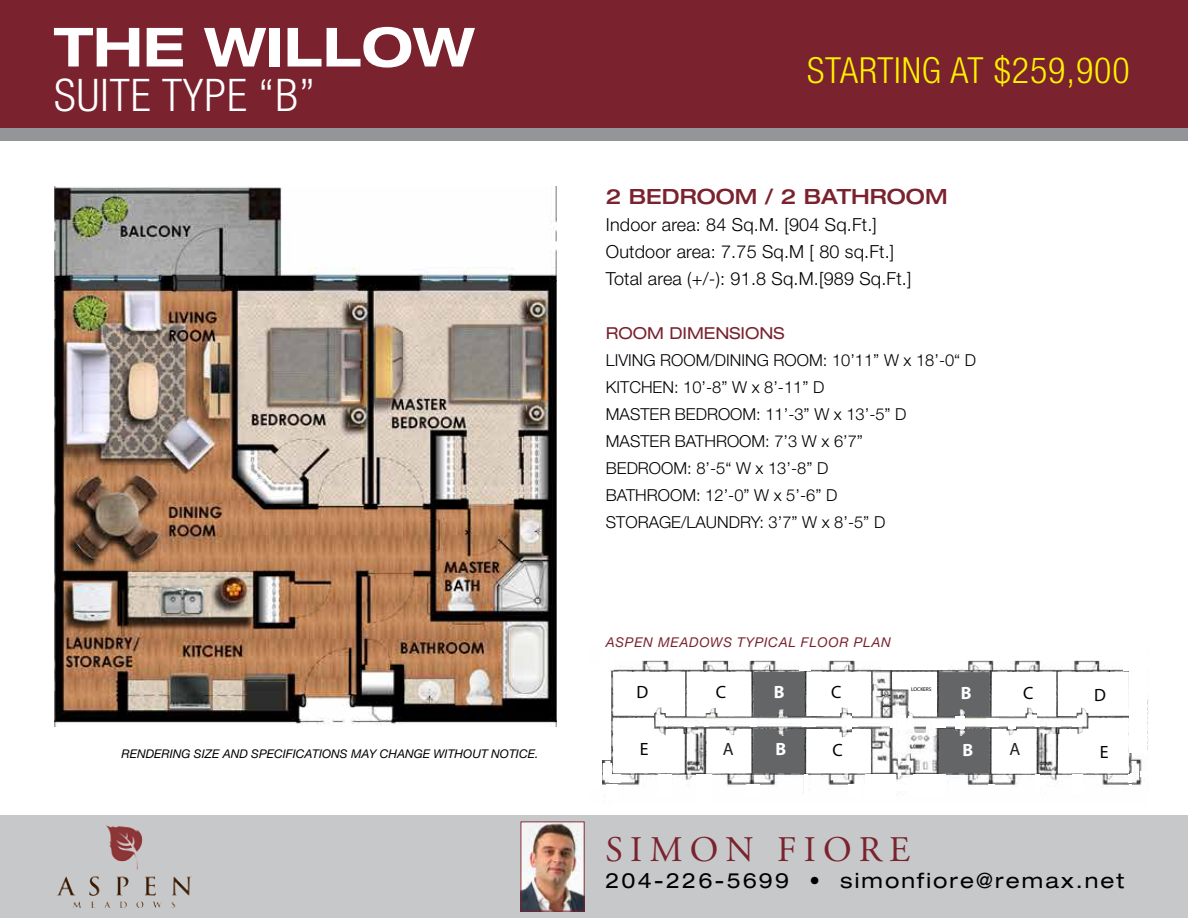
<style>
.page{position:relative;width:1188px;height:918px;background:#fff}
.page>*{position:absolute;margin:0;border:0;box-sizing:border-box;transform-origin:0 0}
.t1{font:700 expanded 54px "Helvetica Neue";color:#fff}
.t2{font:300 condensed 45px "Helvetica Neue";letter-spacing:.025em;color:#fff}
.t3{font:300 condensed 36px "Helvetica Neue";letter-spacing:.025em;color:#fff200}
.t4{font:36px "Adobe Garamond Pro";letter-spacing:.2em;color:#7a232e}
.t5{font:expanded 21px "Helvetica Neue";letter-spacing:.1em;color:#000}
.t6{font:500 expanded 21px "Helvetica Neue";color:#7a232e}
.t7{font:300 18px/27px "Helvetica Neue";letter-spacing:.01em;color:#000}
.t8{font:17.85px "Myriad Pro";color:#000}
.t9{font:700 17.85px "Myriad Pro";color:#fff}
.t10{font:17.85px "Myriad Pro";color:#231f20}
.t11{font:300 16.5px/27px "Helvetica Neue";color:#000}
.t12{font:expanded 16.5px "Helvetica Neue";color:#7a232e}
.t13{font:italic 13.5px "Helvetica Neue";letter-spacing:.05em;color:#7a232e}
.t14{font:italic 12px "Helvetica Neue";color:#000}
.t15{font:5.4px "Myriad Pro";color:#000}
</style>
<div class="page">
<svg style="left:602px;top:660px;width:540px;height:134px"></svg>
<div style="left:603px;top:764px;width:8px;height:13px;background:#fff"></div>
<div style="left:609px;top:774px;width:12px;height:9px;background:#fff"></div>
<div style="left:606px;top:784px;width:11px;height:16px;background:#fff"></div>
<div style="left:659px;top:774px;width:13px;height:22px;background:#fff"></div>
<div style="left:697px;top:775px;width:15px;height:30px;background:#fff"></div>
<div style="left:746px;top:784px;width:14px;height:13px;background:#fff"></div>
<hr style="left:804px;top:774px;width:4px;height:23px;background:#fff">
<div style="left:802px;top:718px;width:14px;height:9px;background:#fff"></div>
<div style="left:932px;top:719px;width:14px;height:8px;background:#fff"></div>
<div style="left:986px;top:718px;width:12px;height:9px;background:#fff"></div>
<div style="left:1072px;top:719px;width:10px;height:8px;background:#fff"></div>
<div style="left:1077px;top:716px;width:7px;height:6px;background:#fff"></div>
<div style="left:0;top:0;width:1188px;height:140px;background:#7a232e"></div>
<div style="left:0;top:129px;width:1188px;height:12px;background:#939598"></div>
<div style="left:0;top:815px;width:1188px;height:103px;background:#c7c8ca"></div>
<img style="left:522px;top:823px;width:61px;height:87px">
<div style="left:520px;top:821px;width:65px;height:91px;border:1px solid #7a232e"></div>
<img style="left:56px;top:826px;width:135px;height:81px">
<img style="left:54px;top:187px;width:503px;height:540px">
<h1 class="t1" style="left:54px;top:13px;width:422px">THE WILLOW</h1>
<h2 class="t2" style="left:54px;top:70px;width:262px">SUITE TYPE “B”</h2>
<p class="t14" style="left:122px;top:746px;width:418px">RENDERING SIZE AND SPECIFICATIONS MAY CHANGE WITHOUT NOTICE.</p>
<h3 class="t3" style="left:807px;top:49px;width:324px">STARTING AT $259,900</h3>
<p class="t6" style="left:606px;top:183px;width:343px">2 BEDROOM / 2 BATHROOM</p>
<p class="t7" style="left:606px;top:211px;width:307px">Indoor area: 84 Sq.M. [904 Sq.Ft.]<br>Outdoor area: 7.75 Sq.M [ 80 sq.Ft.]<br>Total area (+/-): 91.8 Sq.M.[989 Sq.Ft.]</p>
<p class="t12" style="left:606px;top:323px;width:180px">ROOM DIMENSIONS</p>
<p class="t11" style="left:606px;top:346px;width:372px">LIVING ROOM/DINING ROOM: 10’11” W x 18’-0“ D<br>KITCHEN: 10’-8” W x 8’-11” D<br>MASTER BEDROOM: 11’-3” W x 13’-5” D<br>MASTER BATHROOM: 7’3 W x 6’7”<br>BEDROOM: 8’-5“ W x 13’-8” D<br>BATHROOM: 12’-0” W x 5’-6” D<br>STORAGE/LAUNDRY: 3’7” W x 8’-5” D</p>
<p class="t13" style="left:606px;top:634px;width:286px">ASPEN MEADOWS TYPICAL FLOOR PLAN</p>
<p class="t8" style="left:637px;top:681px;width:13px">D</p>
<p class="t8" style="left:716px;top:681px;width:12px">C</p>
<p class="t9" style="left:774px;top:680px;width:12px">B</p>
<p class="t8" style="left:831px;top:681px;width:12px">C</p>
<p class="t15" style="left:911px;top:686px;width:22px">LOCKERS</p>
<p class="t9" style="left:961px;top:682px;width:12px">B</p>
<p class="t8" style="left:1023px;top:682px;width:12px">C</p>
<p class="t8" style="left:1094px;top:684px;width:13px">D</p>
<p class="t8" style="left:640px;top:738px;width:10px">E</p>
<p class="t10" style="left:723px;top:738px;width:12px">A</p>
<p class="t9" style="left:775px;top:737px;width:12px">B</p>
<p class="t8" style="left:832px;top:739px;width:12px">C</p>
<p class="t9" style="left:962px;top:738px;width:12px">B</p>
<p class="t10" style="left:1010px;top:738px;width:12px">A</p>
<p class="t8" style="left:1100px;top:741px;width:10px">E</p>
<h3 class="t4" style="left:606px;top:828px;width:306px">SIMON FIORE</h3>
<p class="t5" style="left:606px;top:868px;width:520px">204-226-5699 • simonfiore@remax.net</p>
</div>
